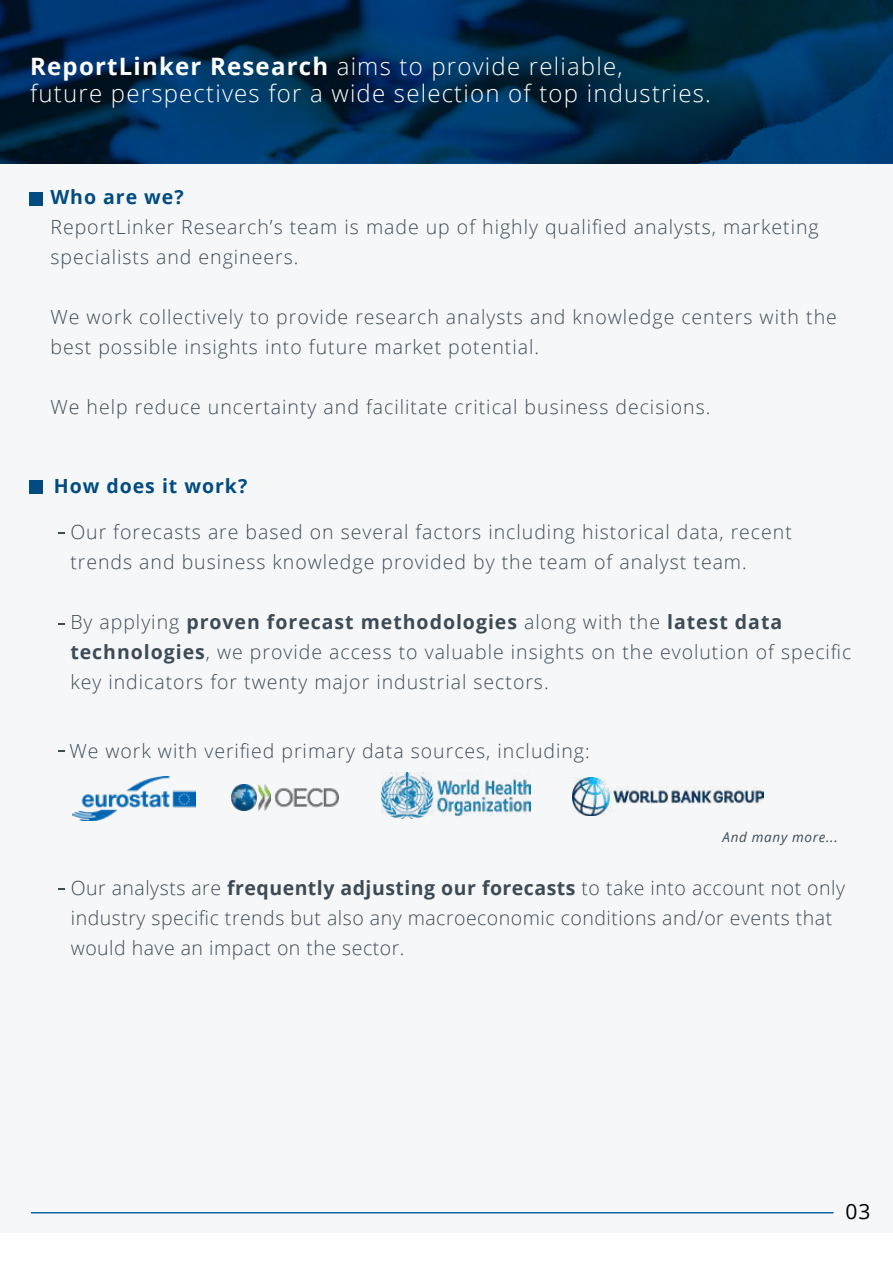
<style>
.page{position:relative;width:893px;height:1263px;background:#fff}
.page>*{position:absolute;margin:0;border:0;box-sizing:border-box;transform-origin:0 0}
.t1{font:300 24px/27px "Open Sans";letter-spacing:.05em;color:#fff}
.t2{font:21px "Open Sans";color:#000}
.t3{font:300 19.5px/30px "Open Sans";letter-spacing:.05em;color:#3d4b57}
.t4{font:300 19.5px/30px "Open Sans";letter-spacing:.025em;color:#3d4b57}
.t5{font:700 19.5px "Open Sans";letter-spacing:.05em;color:#004b80}
.t6{font:italic 13.5px "Open Sans";letter-spacing:.05em;color:#3d4b57}
.s1{font-weight:700}
</style>
<div class="page">
<svg style="left:0;top:0;width:893px;height:164px;background:#002d53"></svg>
<div style="left:0;top:164px;width:893px;height:1068px;background:#f6f7f8"></div>
<div style="left:29px;top:193px;width:14px;height:13px;background:#004b80"></div>
<div style="left:29px;top:480px;width:14px;height:14px;background:#004b80"></div>
<hr style="left:31px;top:1212px;width:802px;height:1px;background:#1165a3">
<img style="left:73px;top:777px;width:122px;height:43px">
<img style="left:231px;top:785px;width:107px;height:25px">
<img style="left:382px;top:773px;width:148px;height:45px">
<img style="left:572px;top:778px;width:192px;height:37px">
<svg style="left:58px;top:532px;width:7px;height:2px"></svg>
<svg style="left:58px;top:888px;width:7px;height:2px"></svg>
<p class="t1" style="left:30px;top:52px;width:682px"><span class="s1">ReportLinker Research</span> aims to provide reliable,<br>future perspectives for a wide selection of top industries.</p>
<p class="t5" style="left:50px;top:183px;width:135px">Who are we?</p>
<p class="t3" style="left:50px;top:212px;width:770px">ReportLinker Research’s team is made up of highly qualified analysts, marketing specialists and engineers.</p>
<p class="t3" style="left:50px;top:302px;width:788px">We work collectively to provide research analysts and knowledge centers with the best possible insights into future market potential.</p>
<p class="t3" style="left:50px;top:392px;width:661px">We help reduce uncertainty and facilitate critical business decisions.</p>
<p class="t5" style="left:54px;top:472px;width:195px">How does it work?</p>
<p class="t3" style="left:70px;top:517px;width:723px">Our forecasts are based on several factors including historical data, recent trends and business knowledge provided by the team of analyst team.</p>
<p class="t3" style="left:70px;top:607px;width:783px">By applying <span class="s1">proven forecast methodologies</span> along with the <span class="s1">latest data technologies</span>, we provide access to valuable insights on the evolution of specific key indicators for twenty major industrial sectors.</p>
<p class="t3" style="left:69px;top:736px;width:522px">We work with verified primary data sources, including:</p>
<p class="t6" style="left:722px;top:828px;width:117px">And many more...</p>
<p class="t4" style="left:71px;top:873px;width:776px">Our analysts are <span class="s1">frequently adjusting our forecasts</span> to take into account not only industry specific trends but also any macroeconomic conditions and/or events that would have an impact on the sector.</p>
<p class="t2" style="left:845px;top:1197px;width:27px">03</p>
</div>
